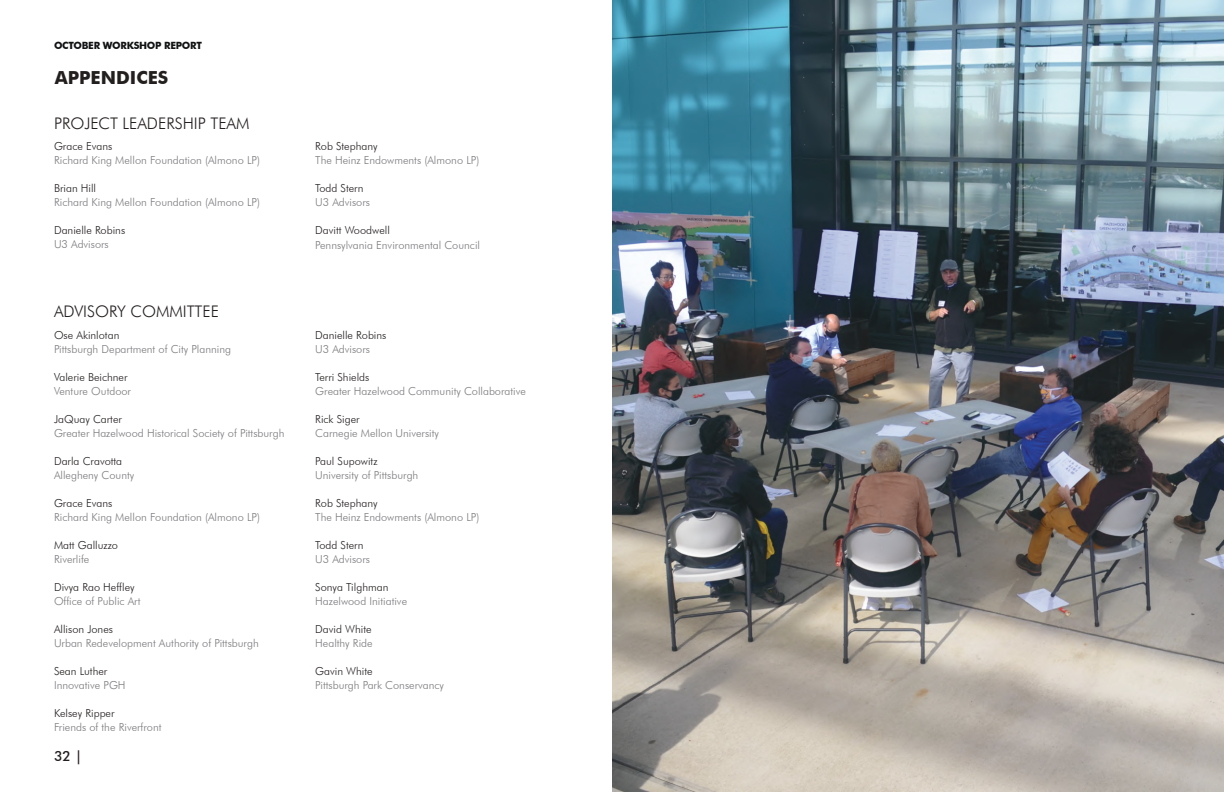
<style>
.page{position:relative;width:1224px;height:792px;background:#fff}
.page>*{position:absolute;margin:0;border:0;box-sizing:border-box;transform-origin:0 0}
.t1{font:700 18px "Futura BT";color:#241f1f}
.t2{font:300 16px "Futura BT";color:#241f1f}
.t3{font:500 14px "Futura BT";color:#241f1f}
.t4{font:300 11px "Futura BT";color:#7b7a7e}
.t5{font:300 11px "Futura BT";color:#241f1f}
.t6{font:700 10px "Futura BT";letter-spacing:-.025em;color:#111213}
</style>
<div class="page">
<img style="left:612px;top:0;width:612px;height:792px">
<p class="t6" style="left:54px;top:39px;width:149px">OCTOBER WORKSHOP REPORT</p>
<h1 class="t1" style="left:55px;top:67px;width:115px">APPENDICES</h1>
<h2 class="t2" style="left:54px;top:113px;width:197px">PROJECT LEADERSHIP TEAM</h2>
<p class="t5" style="left:54px;top:139px;width:60px">Grace Evans</p>
<p class="t4" style="left:54px;top:153px;width:208px">Richard King Mellon Foundation (Almono LP)</p>
<p class="t5" style="left:54px;top:181px;width:44px">Brian Hill</p>
<p class="t4" style="left:54px;top:195px;width:208px">Richard King Mellon Foundation (Almono LP)</p>
<p class="t5" style="left:54px;top:223px;width:73px">Danielle Robins</p>
<p class="t4" style="left:54px;top:237px;width:56px">U3 Advisors</p>
<h2 class="t2" style="left:54px;top:301px;width:167px">ADVISORY COMMITTEE</h2>
<p class="t5" style="left:54px;top:328px;width:67px">Ose Akinlotan</p>
<p class="t4" style="left:54px;top:342px;width:179px">Pittsburgh Department of City Planning</p>
<p class="t5" style="left:54px;top:370px;width:75px">Valerie Beichner</p>
<p class="t4" style="left:54px;top:384px;width:79px">Venture Outdoor</p>
<p class="t5" style="left:54px;top:412px;width:69px">JaQuay Carter</p>
<p class="t4" style="left:54px;top:426px;width:232px">Greater Hazelwood Historical Society of Pittsburgh</p>
<p class="t5" style="left:54px;top:454px;width:70px">Darla Cravotta</p>
<p class="t4" style="left:54px;top:468px;width:82px">Allegheny County</p>
<p class="t5" style="left:54px;top:496px;width:60px">Grace Evans</p>
<p class="t4" style="left:54px;top:510px;width:208px">Richard King Mellon Foundation (Almono LP)</p>
<p class="t5" style="left:54px;top:538px;width:66px">Matt Galluzzo</p>
<p class="t4" style="left:54px;top:552px;width:37px">Riverlife</p>
<p class="t5" style="left:54px;top:580px;width:82px">Divya Rao Heffley</p>
<p class="t4" style="left:54px;top:594px;width:88px">Office of Public Art</p>
<p class="t5" style="left:54px;top:622px;width:61px">Allison Jones</p>
<p class="t4" style="left:54px;top:636px;width:206px">Urban Redevelopment Authority of Pittsburgh</p>
<p class="t5" style="left:54px;top:664px;width:55px">Sean Luther</p>
<p class="t4" style="left:54px;top:678px;width:73px">Innovative PGH</p>
<p class="t5" style="left:54px;top:706px;width:62px">Kelsey Ripper</p>
<p class="t4" style="left:54px;top:720px;width:109px">Friends of the Riverfront</p>
<p class="t3" style="left:54px;top:748px;width:30px">32 |</p>
<p class="t5" style="left:315px;top:139px;width:64px">Rob Stephany</p>
<p class="t4" style="left:315px;top:153px;width:166px">The Heinz Endowments (Almono LP)</p>
<p class="t5" style="left:315px;top:181px;width:50px">Todd Stern</p>
<p class="t4" style="left:315px;top:195px;width:56px">U3 Advisors</p>
<p class="t5" style="left:315px;top:223px;width:76px">Davitt Woodwell</p>
<p class="t4" style="left:315px;top:238px;width:166px">Pennsylvania Environmental Council</p>
<p class="t5" style="left:315px;top:328px;width:73px">Danielle Robins</p>
<p class="t4" style="left:315px;top:342px;width:56px">U3 Advisors</p>
<p class="t5" style="left:315px;top:370px;width:56px">Terri Shields</p>
<p class="t4" style="left:315px;top:384px;width:212px">Greater Hazelwood Community Collaborative</p>
<p class="t5" style="left:315px;top:412px;width:46px">Rick Siger</p>
<p class="t4" style="left:315px;top:426px;width:125px">Carnegie Mellon University</p>
<p class="t5" style="left:315px;top:454px;width:64px">Paul Supowitz</p>
<p class="t4" style="left:315px;top:468px;width:105px">University of Pittsburgh</p>
<p class="t5" style="left:315px;top:496px;width:64px">Rob Stephany</p>
<p class="t4" style="left:315px;top:510px;width:166px">The Heinz Endowments (Almono LP)</p>
<p class="t5" style="left:315px;top:538px;width:50px">Todd Stern</p>
<p class="t4" style="left:315px;top:552px;width:56px">U3 Advisors</p>
<p class="t5" style="left:315px;top:580px;width:75px">Sonya Tilghman</p>
<p class="t4" style="left:315px;top:594px;width:93px">Hazelwood Initiative</p>
<p class="t5" style="left:315px;top:622px;width:58px">David White</p>
<p class="t4" style="left:315px;top:636px;width:59px">Healthy Ride</p>
<p class="t5" style="left:315px;top:664px;width:59px">Gavin White</p>
<p class="t4" style="left:315px;top:678px;width:130px">Pittsburgh Park Conservancy</p>
</div>
